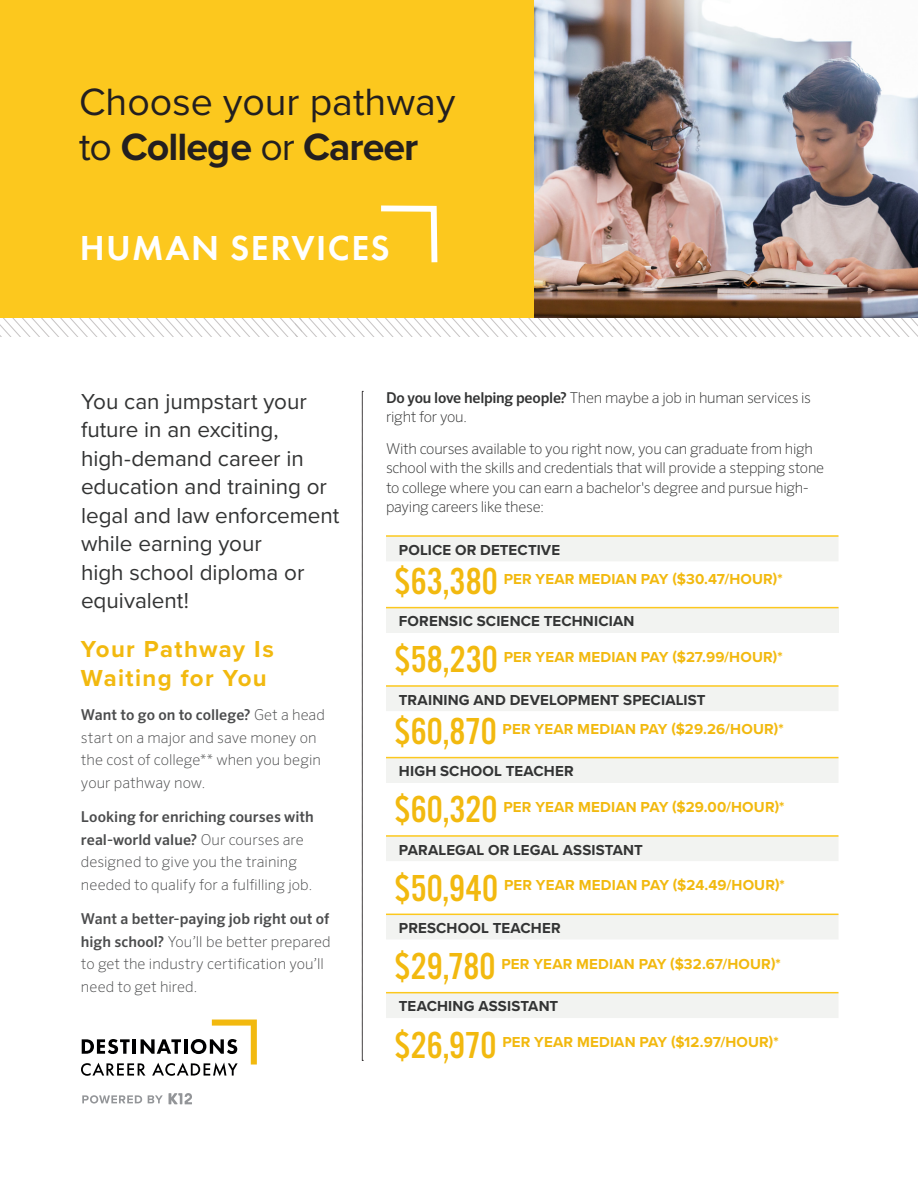
<style>
.page{position:relative;width:918px;height:1188px;background:#fff}
.page>*{position:absolute;margin:0;border:0;box-sizing:border-box;transform-origin:0 0}
.t1{font:300 39.3px/44.2px "Tisa Sans Pro";letter-spacing:-.005em;color:#231f20}
.t2{font:39.3px "Proxima Nova";color:#231f20}
.t3{font:700 39.3px "Proxima Nova";letter-spacing:-.025em;color:#231f20}
.Pay_Amount{font:39px "Alternate Got No 3 D";color:#f2b90f}
.t4{font:600 36px "Futura PT";letter-spacing:.04em;color:#fff}
.Flyer_Body_Subhead{font:700 24px/28.5px "Proxima Nova";letter-spacing:.055em;color:#f2b90f}
.Head{font:22.5px/28.5px "Proxima Nova";letter-spacing:-.005em;color:#333434}
.Flyer_Body_Copy_10pt{font:200 15px/22.5px "Sero OT";color:#4b4c4d}
.Flyer_Body_Copy_10pt-2{font:200 15px/19.5px "Sero OT";letter-spacing:-.02em;color:#333434}
.Pay_Amount-2{font:700 15px "Proxima Nova";letter-spacing:.01em;color:#f2b90f}
.Job_Title{font:700 15px "Proxima Nova";letter-spacing:.01em;color:#333434}
.s1{font-weight:500}
.s2{font-weight:400}
</style>
<div class="page">
<svg style="left:82px;top:1095px;width:60px;height:9px"></svg>
<svg style="left:148px;top:1095px;width:15px;height:8px"></svg>
<svg style="left:169px;top:1093px;width:23px;height:11px"></svg>
<svg style="left:81px;top:1020px;width:176px;height:56px"></svg>
<svg style="left:0;top:318px;width:918px;height:18px"></svg>
<div style="left:0;top:0;width:534px;height:318px;background:#fcc81e"></div>
<img style="left:534px;top:0;width:384px;height:318px">
<svg style="left:362px;top:391px;width:1px;height:670px"></svg>
<svg style="left:386px;top:537px;width:452px;height:481px;fill:#f2f3f1"></svg>
<div style="left:386px;top:608px;width:452px;height:25px;background:#f2f3f1"></div>
<svg style="left:386px;top:633px;width:452px;height:359px"></svg>
<hr style="left:386px;top:535px;width:453px;height:2px;background:#fcc81e">
<hr style="left:386px;top:607px;width:453px;height:1px;background:#fcc81e">
<hr style="left:386px;top:685px;width:453px;height:2px;background:#fcc81e">
<hr style="left:386px;top:757px;width:453px;height:1px;background:#fcc81e">
<hr style="left:386px;top:835px;width:453px;height:2px;background:#fcc81e">
<hr style="left:386px;top:914px;width:453px;height:1px;background:#fcc81e">
<hr style="left:386px;top:992px;width:453px;height:1px;background:#fcc81e">
<svg style="left:381px;top:205px;width:57px;height:58px"></svg>
<h1 class="t1" style="left:276px;top:82px;width:171px;text-indent:-61px">your pathway r <span class="s1">Career</span></h1>
<p class="t2" style="left:79px;top:73px;width:378px">Choose your pathway</p>
<p class="t3" style="left:79px;top:117px;width:341px"><span class="s2">to</span> College <span class="s2">or</span> Career</p>
<p class="t4" style="left:80px;top:225px;width:312px">HUMAN SERVICES</p>
<p class="Head" style="left:81px;top:386px;width:260px">You can jumpstart your future in an exciting, high-demand career in education and training or legal and law enforcement while earning your<br>high school diploma or equivalent!</p>
<p class="Flyer_Body_Copy_10pt-2" style="left:386px;top:388px;width:426px"><span class="s1">Do you love helping people?</span> Then maybe a job in human services is right for you.</p>
<p class="Flyer_Body_Copy_10pt-2" style="left:386px;top:439px;width:440px">With courses available to you right now, you can graduate from high school with the skills and credentials that will provide a stepping stone to college where you can earn a bachelor's degree and pursue high&shy;paying careers like these:</p>
<p class="Job_Title" style="left:399px;top:538px;width:163px">POLICE OR DETECTIVE</p>
<p class="Pay_Amount" style="left:395px;top:561px;width:105px">$63,380</p>
<p class="Pay_Amount-2" style="left:504px;top:567px;width:281px">PER YEAR MEDIAN PAY ($30.47/HOUR)*</p>
<p class="Job_Title" style="left:399px;top:610px;width:237px">FORENSIC SCIENCE TECHNICIAN</p>
<p class="Pay_Amount" style="left:395px;top:639px;width:105px">$58,230</p>
<p class="Pay_Amount-2" style="left:504px;top:646px;width:280px">PER YEAR MEDIAN PAY ($27.99/HOUR)*</p>
<p class="Job_Title" style="left:399px;top:688px;width:308px">TRAINING AND DEVELOPMENT SPECIALIST</p>
<p class="Pay_Amount" style="left:395px;top:711px;width:104px">$60,870</p>
<p class="Pay_Amount-2" style="left:503px;top:717px;width:282px">PER YEAR MEDIAN PAY ($29.26/HOUR)*</p>
<p class="Job_Title" style="left:399px;top:760px;width:176px">HIGH SCHOOL TEACHER</p>
<p class="Pay_Amount" style="left:395px;top:789px;width:104px">$60,320</p>
<p class="Pay_Amount-2" style="left:503px;top:796px;width:282px">PER YEAR MEDIAN PAY ($29.00/HOUR)*</p>
<p class="Job_Title" style="left:399px;top:838px;width:245px">PARALEGAL OR LEGAL ASSISTANT</p>
<p class="Pay_Amount" style="left:395px;top:867px;width:105px">$50,940</p>
<p class="Pay_Amount-2" style="left:504px;top:874px;width:282px">PER YEAR MEDIAN PAY ($24.49/HOUR)*</p>
<p class="Job_Title" style="left:399px;top:917px;width:163px">PRESCHOOL TEACHER</p>
<p class="Pay_Amount" style="left:395px;top:946px;width:102px">$29,780</p>
<p class="Pay_Amount-2" style="left:502px;top:953px;width:281px">PER YEAR MEDIAN PAY ($32.67/HOUR)*</p>
<p class="Job_Title" style="left:399px;top:995px;width:161px">TEACHING ASSISTANT</p>
<p class="Pay_Amount" style="left:395px;top:1024px;width:103px">$26,970</p>
<p class="Pay_Amount-2" style="left:502px;top:1031px;width:278px">PER YEAR MEDIAN PAY ($12.97/HOUR)*</p>
<p class="Flyer_Body_Subhead" style="left:81px;top:634px;width:194px">Your Pathway Is<br>Waiting for You</p>
<p class="Flyer_Body_Copy_10pt" style="left:81px;top:704px;width:246px"><span class="s1">Want to go on to college?</span> Get a head start on a major and save money on the cost of college** when you begin your pathway now.</p>
<p class="Flyer_Body_Copy_10pt" style="left:81px;top:806px;width:234px"><span class="s1">Looking for enriching courses with real-world value?</span> Our courses are designed to give you the training needed to qualify for a fulfilling job.</p>
<p class="Flyer_Body_Copy_10pt" style="left:81px;top:908px;width:251px"><span class="s1">Want a better-paying job right out of high school?</span> You’ll be better prepared to get the industry certification you’ll need to get hired.</p>
</div>
